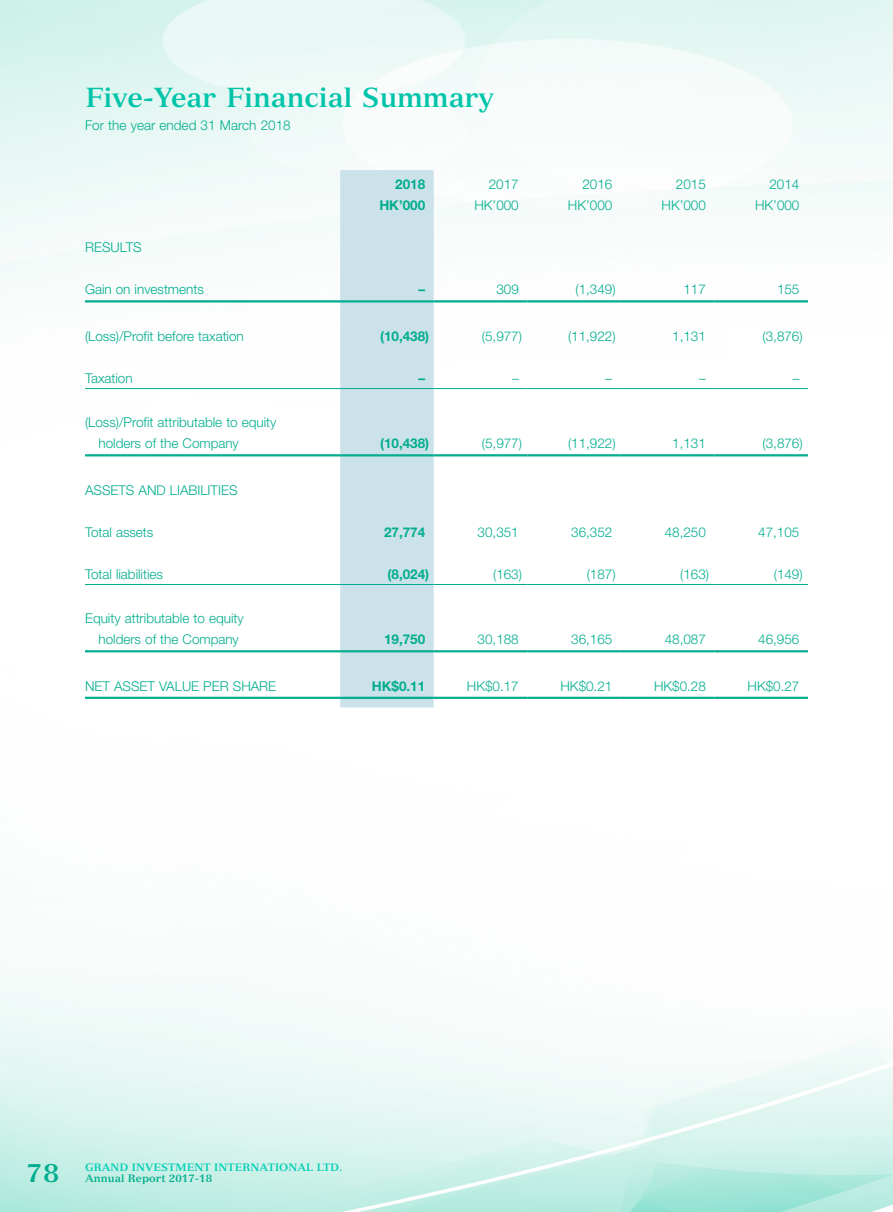
<style>
.page{position:relative;width:893px;height:1212px;background:#fff}
.page>*{position:absolute;margin:0;border:0;box-sizing:border-box;transform-origin:0 0}
.t1{font:700 27px "Versailles LT Std";letter-spacing:-.005em;color:#00c4aa}
.t2{font:700 25.5px "Versailles LT Std";color:#00ad8e}
.t3{font:300 13.5px/21px "Helvetica Neue LT Std";color:#00ad8e}
.t4{font:700 13.5px "Helvetica Neue LT Std";color:#00ad8e}
.t5{font:700 10.5px "Versailles LT Std";letter-spacing:.005em;color:#00cdb4}
.t6{font:700 10.5px "Versailles LT Std";letter-spacing:.005em;color:#00ad8e}
</style>
<div class="page">
<div style="left:340px;top:170px;width:94px;height:537px;background:#cce2ea"></div>
<hr style="left:85px;top:300px;width:255px;height:2px;background:#00ad8e">
<hr style="left:340px;top:300px;width:94px;height:2px;background:#00ad8e">
<hr style="left:434px;top:300px;width:93px;height:2px;background:#00ad8e">
<hr style="left:527px;top:300px;width:94px;height:2px;background:#00ad8e">
<hr style="left:621px;top:300px;width:93px;height:2px;background:#00ad8e">
<hr style="left:714px;top:300px;width:94px;height:2px;background:#00ad8e">
<hr style="left:85px;top:388px;width:255px;height:1px;background:#00ad8e">
<hr style="left:340px;top:388px;width:94px;height:1px;background:#00ad8e">
<hr style="left:434px;top:388px;width:93px;height:1px;background:#00ad8e">
<hr style="left:527px;top:388px;width:94px;height:1px;background:#00ad8e">
<hr style="left:621px;top:388px;width:93px;height:1px;background:#00ad8e">
<hr style="left:714px;top:388px;width:94px;height:1px;background:#00ad8e">
<hr style="left:85px;top:454px;width:255px;height:2px;background:#00ad8e">
<hr style="left:340px;top:454px;width:94px;height:2px;background:#00ad8e">
<hr style="left:434px;top:454px;width:93px;height:2px;background:#00ad8e">
<hr style="left:527px;top:454px;width:94px;height:2px;background:#00ad8e">
<hr style="left:621px;top:454px;width:93px;height:2px;background:#00ad8e">
<hr style="left:714px;top:454px;width:94px;height:2px;background:#00ad8e">
<hr style="left:85px;top:584px;width:255px;height:1px;background:#00ad8e">
<hr style="left:340px;top:584px;width:94px;height:1px;background:#00ad8e">
<hr style="left:434px;top:584px;width:93px;height:1px;background:#00ad8e">
<hr style="left:527px;top:584px;width:94px;height:1px;background:#00ad8e">
<hr style="left:621px;top:584px;width:93px;height:1px;background:#00ad8e">
<hr style="left:714px;top:584px;width:94px;height:1px;background:#00ad8e">
<hr style="left:85px;top:650px;width:255px;height:2px;background:#00ad8e">
<hr style="left:340px;top:650px;width:94px;height:2px;background:#00ad8e">
<hr style="left:434px;top:650px;width:93px;height:2px;background:#00ad8e">
<hr style="left:527px;top:650px;width:94px;height:2px;background:#00ad8e">
<hr style="left:621px;top:650px;width:93px;height:2px;background:#00ad8e">
<hr style="left:714px;top:650px;width:94px;height:2px;background:#00ad8e">
<hr style="left:85px;top:697px;width:255px;height:2px;background:#00ad8e">
<hr style="left:340px;top:697px;width:94px;height:2px;background:#00ad8e">
<hr style="left:434px;top:697px;width:93px;height:2px;background:#00ad8e">
<hr style="left:527px;top:697px;width:94px;height:2px;background:#00ad8e">
<hr style="left:621px;top:697px;width:93px;height:2px;background:#00ad8e">
<hr style="left:714px;top:697px;width:94px;height:2px;background:#00ad8e">
<h1 class="t1" style="left:85px;top:81px;width:410px">Five-Year Financial Summary</h1>
<p class="t3" style="left:85px;top:114px;width:207px">For the year ended 31 March 2018</p>
<p class="t4" style="left:395px;top:176px;width:31px">2018</p>
<p class="t3" style="left:489px;top:174px;width:31px">2017</p>
<p class="t3" style="left:582px;top:174px;width:31px">2016</p>
<p class="t3" style="left:676px;top:174px;width:31px">2015</p>
<p class="t3" style="left:769px;top:174px;width:31px">2014</p>
<p class="t4" style="left:379px;top:197px;width:47px">HK’000</p>
<p class="t3" style="left:474px;top:195px;width:46px">HK’000</p>
<p class="t3" style="left:568px;top:195px;width:46px">HK’000</p>
<p class="t3" style="left:661px;top:195px;width:46px">HK’000</p>
<p class="t3" style="left:755px;top:195px;width:46px">HK’000</p>
<p class="t3" style="left:85px;top:237px;width:58px">RESULTS</p>
<p class="t3" style="left:85px;top:279px;width:120px">Gain on investments</p>
<p class="t4" style="left:418px;top:281px;width:8px">–</p>
<p class="t3" style="left:496px;top:279px;width:24px">309</p>
<p class="t3" style="left:575px;top:279px;width:42px">(1,349)</p>
<p class="t3" style="left:683px;top:279px;width:24px">117</p>
<p class="t3" style="left:777px;top:279px;width:24px">155</p>
<p class="t3" style="left:85px;top:325px;width:160px">(Loss)/Profit before taxation</p>
<p class="t4" style="left:380px;top:328px;width:51px">(10,438)</p>
<p class="t3" style="left:482px;top:325px;width:42px">(5,977)</p>
<p class="t3" style="left:568px;top:325px;width:49px">(11,922)</p>
<p class="t3" style="left:672px;top:325px;width:35px">1,131</p>
<p class="t3" style="left:763px;top:325px;width:42px">(3,876)</p>
<p class="t3" style="left:85px;top:367px;width:49px">Taxation</p>
<p class="t4" style="left:418px;top:370px;width:8px">–</p>
<p class="t3" style="left:512px;top:367px;width:8px">–</p>
<p class="t3" style="left:606px;top:367px;width:8px">–</p>
<p class="t3" style="left:699px;top:367px;width:8px">–</p>
<p class="t3" style="left:793px;top:367px;width:8px">–</p>
<p class="t3" style="left:99px;top:412px;width:179px;text-indent:-13px">(Loss)/Profit attributable to equity holders of the Company</p>
<p class="t4" style="left:380px;top:435px;width:51px">(10,438)</p>
<p class="t3" style="left:482px;top:433px;width:42px">(5,977)</p>
<p class="t3" style="left:568px;top:433px;width:49px">(11,922)</p>
<p class="t3" style="left:672px;top:433px;width:35px">1,131</p>
<p class="t3" style="left:763px;top:433px;width:42px">(3,876)</p>
<p class="t3" style="left:85px;top:479px;width:154px">ASSETS AND LIABILITIES</p>
<p class="t3" style="left:85px;top:521px;width:70px">Total assets</p>
<p class="t4" style="left:384px;top:524px;width:43px">27,774</p>
<p class="t3" style="left:478px;top:521px;width:43px">30,351</p>
<p class="t3" style="left:571px;top:521px;width:43px">36,352</p>
<p class="t3" style="left:665px;top:521px;width:43px">48,250</p>
<p class="t3" style="left:758px;top:521px;width:43px">47,105</p>
<p class="t3" style="left:85px;top:563px;width:79px">Total liabilities</p>
<p class="t4" style="left:388px;top:566px;width:43px">(8,024)</p>
<p class="t3" style="left:493px;top:563px;width:30px">(163)</p>
<p class="t3" style="left:587px;top:563px;width:30px">(187)</p>
<p class="t3" style="left:680px;top:563px;width:30px">(163)</p>
<p class="t3" style="left:774px;top:563px;width:30px">(149)</p>
<p class="t3" style="left:99px;top:608px;width:147px;text-indent:-13px">Equity attributable to equity holders of the Company</p>
<p class="t4" style="left:384px;top:631px;width:43px">19,750</p>
<p class="t3" style="left:478px;top:629px;width:43px">30,188</p>
<p class="t3" style="left:571px;top:629px;width:43px">36,165</p>
<p class="t3" style="left:665px;top:629px;width:43px">48,087</p>
<p class="t3" style="left:758px;top:629px;width:43px">46,956</p>
<p class="t3" style="left:85px;top:675px;width:193px">NET ASSET VALUE PER SHARE</p>
<p class="t4" style="left:372px;top:678px;width:55px">HK$0.11</p>
<p class="t3" style="left:467px;top:675px;width:53px">HK$0.17</p>
<p class="t3" style="left:560px;top:675px;width:53px">HK$0.21</p>
<p class="t3" style="left:654px;top:675px;width:53px">HK$0.28</p>
<p class="t3" style="left:748px;top:675px;width:53px">HK$0.27</p>
<h2 class="t2" style="left:27px;top:1157px;width:34px">78</h2>
<p class="t5" style="left:85px;top:1161px;width:259px">GRAND INVESTMENT INTERNATIONAL LTD.</p>
<p class="t6" style="left:85px;top:1171px;width:129px">Annual Report 2017-18</p>
</div>
